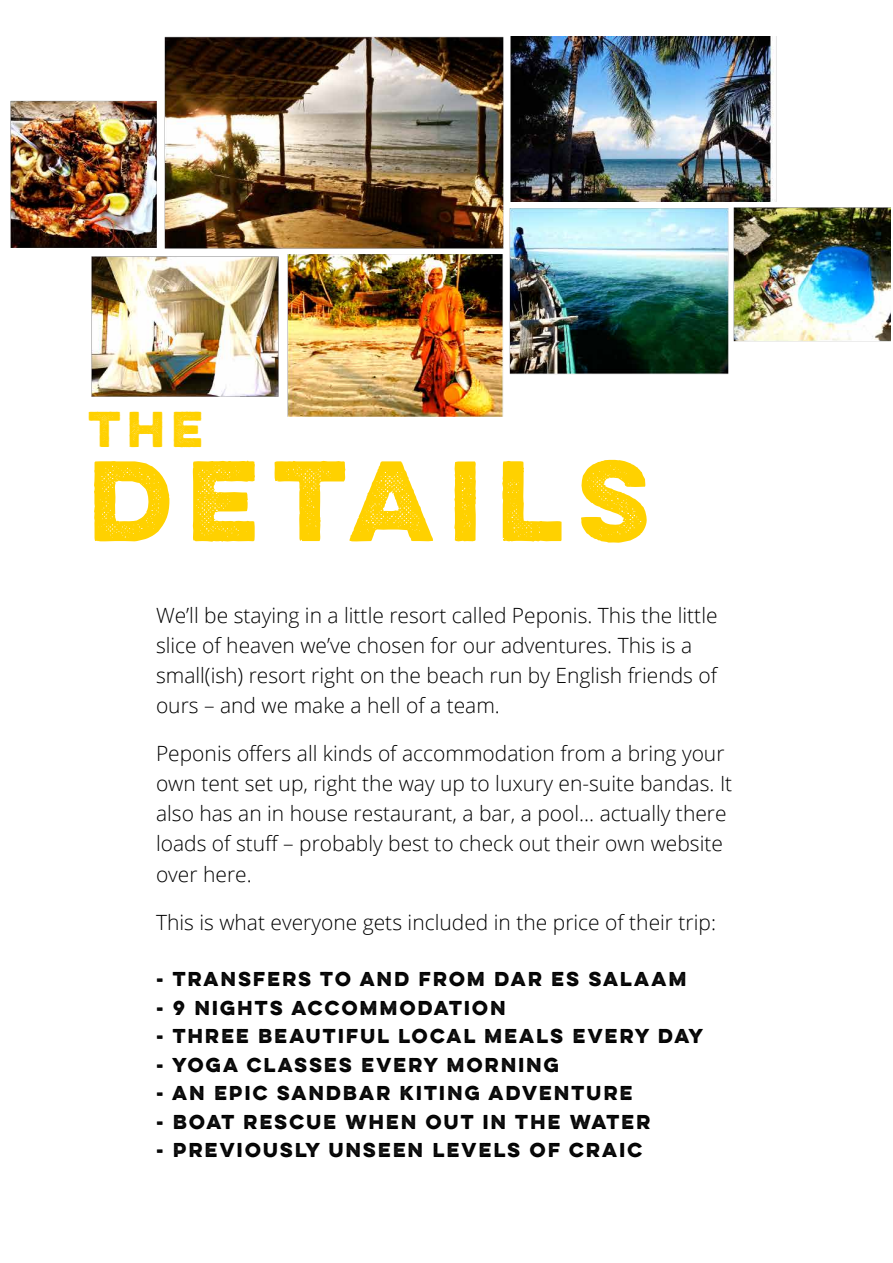
<style>
.page{position:relative;width:893px;height:1263px;background:#fff}
.page>*{position:absolute;margin:0;border:0;box-sizing:border-box;transform-origin:0 0}
.t1{font:700 102px "Lulo One";letter-spacing:-.08em;color:#ffd100}
.t2{font:700 45px "Lulo One";color:#ffd100}
.t3{font:300 21px/30px "Open Sans";color:#000}
.t4{font:700 18px "Lulo One";letter-spacing:-.1em;color:#000}
</style>
<div class="page">
<img style="left:11px;top:36px;width:879px;height:380px">
<h2 class="t2" style="left:88px;top:394px;width:126px">THE</h2>
<h1 class="t1" style="left:89px;top:422px;width:586px">DETAILS</h1>
<p class="t3" style="left:156px;top:600px;width:563px">We’ll be staying in a little resort called Peponis. This the little slice of heaven we’ve chosen for our adventures. This is a small(ish) resort right on the beach run by English friends of ours – and we make a hell of a team.</p>
<p class="t3" style="left:156px;top:738px;width:578px">Peponis offers all kinds of accommodation from a bring your own tent set up, right the way up to luxury en-suite bandas. It also has an in house restaurant, a bar, a pool… actually there loads of stuff – probably best to check out their own website over here.</p>
<p class="t3" style="left:156px;top:906px;width:562px">This is what everyone gets included in the price of their trip:</p>
<p class="t4" style="left:156px;top:965px;width:536px">- TRANSFERS TO AND FROM DAR ES SALAAM</p>
<p class="t4" style="left:156px;top:994px;width:355px">- 9 NIGHTS ACCOMMODATION</p>
<p class="t4" style="left:156px;top:1022px;width:553px">- THREE BEAUTIFUL LOCAL MEALS EVERY DAY</p>
<p class="t4" style="left:156px;top:1051px;width:409px">- YOGA CLASSES EVERY MORNING</p>
<p class="t4" style="left:156px;top:1079px;width:482px">- AN EPIC SANDBAR KITING ADVENTURE</p>
<p class="t4" style="left:156px;top:1108px;width:500px">- BOAT RESCUE WHEN OUT IN THE WATER</p>
<p class="t4" style="left:156px;top:1136px;width:492px">- PREVIOUSLY UNSEEN LEVELS OF CRAIC</p>
</div>
